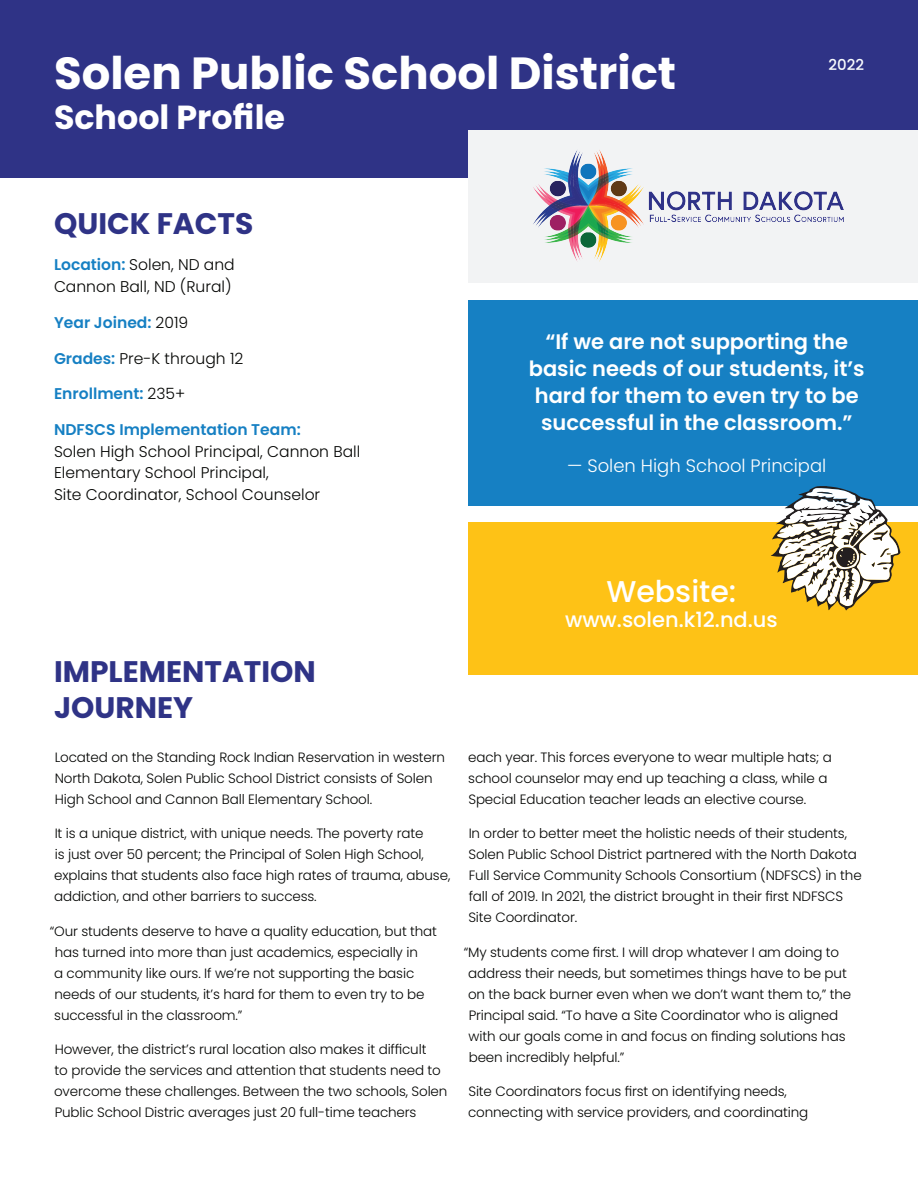
<style>
.page{position:relative;width:918px;height:1188px;background:#fff}
.page>*{position:absolute;margin:0;border:0;box-sizing:border-box;transform-origin:0 0}
.t1{font:700 45px "Poppins";color:#fff}
.t2{font:700 33.3px "Poppins";color:#fff}
.t3{font:500 30px "Poppins";color:#fff}
.t4{font:700 29.7px/35.7px "Poppins";color:#2f3386}
.t5{font:600 21px/27px "Poppins";color:#fff;text-align:center}
.t6{font:500 21px "Poppins";color:#fff}
.t7{font:300 18px "Poppins";color:#fff}
.t8{font:300 15.6px/21.8px "Poppins";color:#040503}
.t9{font:600 15.6px "Poppins";color:#1680c3}
.t10{font:500 15px "Poppins";color:#f9fcfe}
.t11{font:300 13.5px/21px "Poppins";letter-spacing:-.01em;color:#040503}
.s1{font-weight:600;color:#1680c3}
.s2{font-weight:300;color:#040503}
</style>
<div class="page">
<div style="left:0;top:0;width:918px;height:177px;background:#2f3386"></div>
<div style="left:468px;top:300px;width:450px;height:205px;background:#1680c3"></div>
<div style="left:468px;top:130px;width:450px;height:152px;background:#f2f3f4"></div>
<div style="left:468px;top:522px;width:450px;height:153px;background:#fec216"></div>
<svg style="left:771px;top:486px;width:129px;height:124px"></svg>
<img style="left:533px;top:150px;width:311px;height:112px">
<h1 class="t1" style="left:54px;top:47px;width:624px">Solen Public School District</h1>
<h2 class="t2" style="left:54px;top:98px;width:233px">School Profile</h2>
<p class="t10" style="left:828px;top:56px;width:37px">2022</p>
<h3 class="t4" style="left:54px;top:206px;width:201px">QUICK FACTS</h3>
<p class="t8" style="left:54px;top:254px;width:182px"><span class="s1">Location:</span> Solen, ND and<br>Cannon Ball, ND (Rural)</p>
<p class="t9" style="left:54px;top:313px;width:136px">Year Joined: <span class="s2">2019</span></p>
<p class="t8" style="left:54px;top:347px;width:191px"><span class="s1">Grades:</span> Pre-K through 12</p>
<p class="t9" style="left:54px;top:385px;width:133px">Enrollment: <span class="s2">235+</span></p>
<p class="t9" style="left:54px;top:420px;width:248px">NDFSCS Implementation Team:</p>
<p class="t8" style="left:54px;top:440px;width:308px">Solen High School Principal, Cannon Ball<br>Elementary School Principal,<br>Site Coordinator, School Counselor</p>
<h3 class="t5" style="left:529px;top:329px;width:337px">“If we are not supporting the basic needs of our students, it’s hard for them to even try to be successful in the classroom.”</h3>
<h3 class="t7" style="left:567px;top:455px;width:261px">— Solen High School Principal</h3>
<h3 class="t4" style="left:54px;top:654px;width:263px">IMPLEMENTATION<br>JOURNEY</h3>
<p class="t11" style="left:55px;top:746px;width:392px">Located on the Standing Rock Indian Reservation in western<br>North Dakota, Solen Public School District consists of Solen<br>High School and Cannon Ball Elementary School.</p>
<p class="t11" style="left:54px;top:823px;width:398px">It is a unique district, with unique needs. The poverty rate<br>is just over 50 percent; the Principal of Solen High School, explains that students also face high rates of trauma, abuse, addiction, and other barriers to success.</p>
<p class="t11" style="left:54px;top:920px;width:385px;text-indent:-4px">“Our students deserve to have a quality education, but that has turned into more than just academics, especially in<br>a community like ours. If we’re not supporting the basic needs of our students, it’s hard for them to even try to be successful in the classroom.”</p>
<p class="t11" style="left:54px;top:1039px;width:395px">However, the district’s rural location also makes it difficult<br>to provide the services and attention that students need to overcome these challenges. Between the two schools, Solen Public School Distric averages just 20 full-time teachers</p>
<h3 class="t3" style="left:607px;top:574px;width:131px">Website:</h3>
<h3 class="t6" style="left:565px;top:608px;width:214px">www.solen.k12.nd.us</h3>
<p class="t11" style="left:468px;top:746px;width:365px">each year. This forces everyone to wear multiple hats; a school counselor may end up teaching a class, while a<br>Special Education teacher leads an elective course.</p>
<p class="t11" style="left:468px;top:823px;width:395px">In order to better meet the holistic needs of their students, Solen Public School District partnered with the North Dakota Full Service Community Schools Consortium (NDFSCS) in the fall of 2019. In 2021, the district brought in their first NDFSCS Site Coordinator.</p>
<p class="t11" style="left:468px;top:942px;width:385px;text-indent:-4px">“My students come first. I will drop whatever I am doing to address their needs, but sometimes things have to be put on the back burner even when we don’t want them to,” the Principal said. “To have a Site Coordinator who is aligned with our goals come in and focus on finding solutions has been incredibly helpful.”</p>
<p class="t11" style="left:468px;top:1081px;width:342px">Site Coordinators focus first on identifying needs, connecting with service providers, and coordinating</p>
</div>
